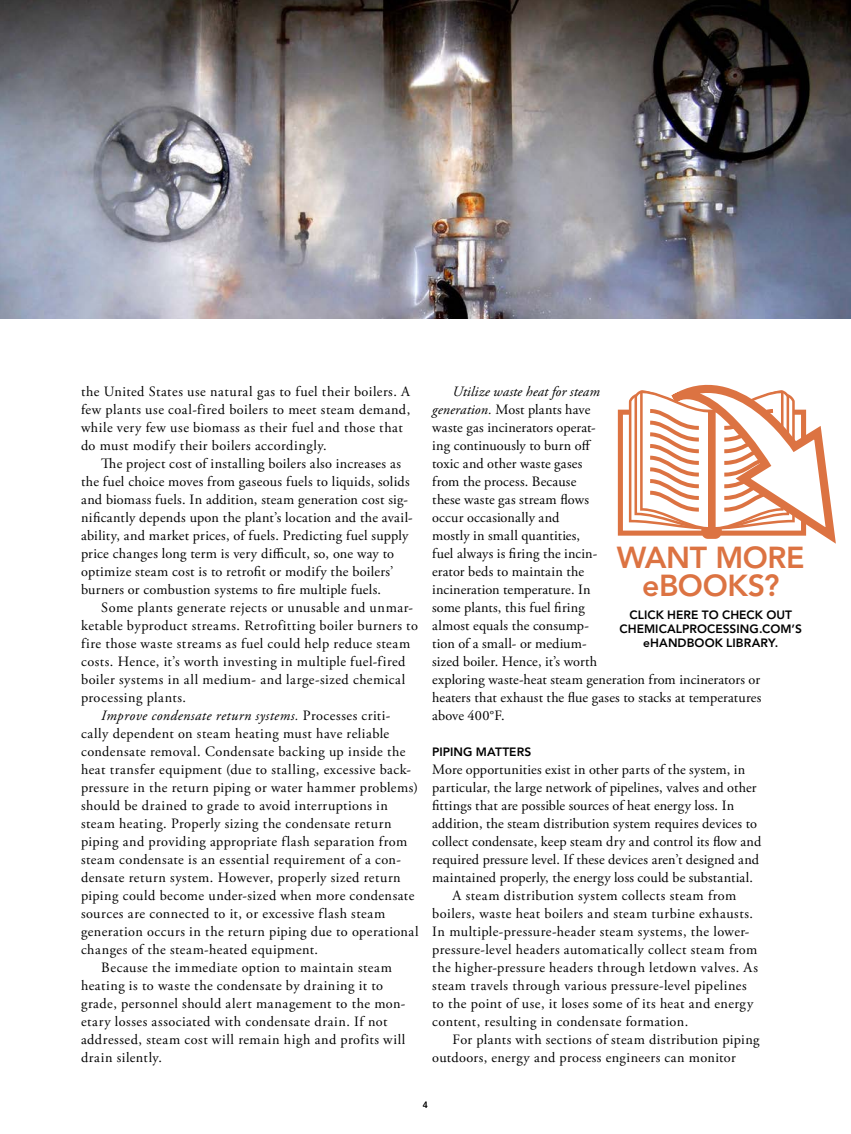
<style>
.page{position:relative;width:851px;height:1134px;background:#fff}
.page>*{position:absolute;margin:0;border:0;box-sizing:border-box;transform-origin:0 0}
.t1{font:800 30.15px/28.5px "Avenir LT Std";letter-spacing:-.015em;color:#dc7342;text-align:center}
.t2{font:14.25px/18px "Adobe Garamond Pro";letter-spacing:.025em;color:#000}
.t3{font:italic 14.25px "Adobe Garamond Pro";letter-spacing:.035em;color:#000}
.t4{font:800 12px/14.4px "Avenir LT Std";letter-spacing:.005em;color:#000}
.t5{font:9px "Avenir LT Std";color:#000}
.s1{font-style:normal}
.s2{font-style:italic}
</style>
<div class="page">
<svg style="left:617px;top:384px;width:219px;height:160px"></svg>
<img style="left:0;top:0;width:850px;height:319px">
<p class="t2" style="left:81px;top:383px;width:331px">the United States use natural gas to fuel their boilers. A few plants use coal-fired boilers to meet steam demand, while very few use biomass as their fuel and those that do must modify their boilers accordingly.</p>
<p class="t2" style="left:81px;top:455px;width:333px;text-indent:20px">The project cost of installing boilers also increases as the fuel choice moves from gaseous fuels to liquids, solids and biomass fuels. In addition, steam generation cost sig&shy;nificantly depends upon the plant’s location and the avail&shy;ability, and market prices, of fuels. Predicting fuel supply price changes long term is very difficult, so, one way to optimize steam cost is to retrofit or modify the boilers’ burners or combustion systems to fire multiple fuels.</p>
<p class="t2" style="left:101px;top:599px;width:313px">Some plants generate rejects or unusable and unmar-</p>
<p class="t2" style="left:81px;top:617px;width:338px">ketable byproduct streams. Retrofitting boiler burners to</p>
<p class="t2" style="left:81px;top:635px;width:331px">fire those waste streams as fuel could help reduce steam</p>
<p class="t2" style="left:81px;top:653px;width:326px">costs. Hence, it’s worth investing in multiple fuel-fired</p>
<p class="t2" style="left:81px;top:671px;width:326px">boiler systems in all medium- and large-sized chemical</p>
<p class="t2" style="left:81px;top:689px;width:107px">processing plants.</p>
<p class="t3" style="left:101px;top:707px;width:290px">Improve condensate return systems. <span class="s1">Processes criti-</span></p>
<p class="t2" style="left:81px;top:725px;width:310px">cally dependent on steam heating must have reliable</p>
<p class="t2" style="left:81px;top:743px;width:326px">condensate removal. Condensate backing up inside the</p>
<p class="t2" style="left:81px;top:761px;width:331px">heat transfer equipment (due to stalling, excessive back-</p>
<p class="t2" style="left:81px;top:779px;width:338px">pressure in the return piping or water hammer problems)</p>
<p class="t2" style="left:81px;top:797px;width:308px">should be drained to grade to avoid interruptions in</p>
<p class="t2" style="left:81px;top:815px;width:312px">steam heating. Properly sizing the condensate return</p>
<p class="t2" style="left:81px;top:833px;width:328px">piping and providing appropriate flash separation from</p>
<p class="t2" style="left:81px;top:851px;width:321px">steam condensate is an essential requirement of a con-</p>
<p class="t2" style="left:81px;top:869px;width:321px">densate return system. However, properly sized return</p>
<p class="t2" style="left:81px;top:887px;width:335px">piping could become under-sized when more condensate</p>
<p class="t2" style="left:81px;top:905px;width:306px">sources are connected to it, or excessive flash steam</p>
<p class="t2" style="left:81px;top:923px;width:339px">generation occurs in the return piping due to operational</p>
<p class="t2" style="left:81px;top:941px;width:239px">changes of the steam-heated equipment.</p>
<p class="t2" style="left:101px;top:959px;width:292px">Because the immediate option to maintain steam</p>
<p class="t2" style="left:81px;top:977px;width:303px">heating is to waste the condensate by draining it to</p>
<p class="t2" style="left:81px;top:995px;width:326px">grade, personnel should alert management to the mon-</p>
<p class="t2" style="left:81px;top:1013px;width:308px">etary losses associated with condensate drain. If not</p>
<p class="t2" style="left:81px;top:1031px;width:326px">addressed, steam cost will remain high and profits will</p>
<p class="t2" style="left:81px;top:1049px;width:82px">drain silently.</p>
<p class="t2" style="left:432px;top:383px;width:330px;text-indent:20px"><span class="s2">Utilize waste heat for steam<br>generation.</span> Most plants have<br>waste gas incinerators operat-<br>ing continuously to burn off<br>toxic and other waste gases<br>from the process. Because<br>these waste gas stream flows<br>occur occasionally and<br>mostly in small quantities,<br>fuel always is firing the incin-<br>erator beds to maintain the<br>incineration temperature. In<br>some plants, this fuel firing<br>almost equals the consump-<br>tion of a small- or medium-<br>sized boiler. Hence, it’s worth<br>exploring waste-heat steam generation from incinerators or heaters that exhaust the flue gases to stacks at temperatures above 400°F.</p>
<p class="t4" style="left:432px;top:745px;width:99px">PIPING MATTERS</p>
<p class="t2" style="left:432px;top:761px;width:314px">More opportunities exist in other parts of the system, in</p>
<p class="t2" style="left:432px;top:779px;width:326px">particular, the large network of pipelines, valves and other</p>
<p class="t2" style="left:432px;top:797px;width:303px">fittings that are possible sources of heat energy loss. In</p>
<p class="t2" style="left:432px;top:815px;width:326px">addition, the steam distribution system requires devices to</p>
<p class="t2" style="left:432px;top:833px;width:330px">collect condensate, keep steam dry and control its flow and</p>
<p class="t2" style="left:432px;top:851px;width:328px">required pressure level. If these devices aren’t designed and</p>
<p class="t2" style="left:432px;top:869px;width:322px">maintained properly, the energy loss could be substantial.</p>
<p class="t2" style="left:452px;top:887px;width:285px">A steam distribution system collects steam from</p>
<p class="t2" style="left:432px;top:905px;width:322px">boilers, waste heat boilers and steam turbine exhausts.</p>
<p class="t2" style="left:432px;top:923px;width:319px">In multiple-pressure-header steam systems, the lower-</p>
<p class="t2" style="left:432px;top:941px;width:326px">pressure-level headers automatically collect steam from</p>
<p class="t2" style="left:432px;top:959px;width:327px">the higher-pressure headers through letdown valves. As</p>
<p class="t2" style="left:432px;top:977px;width:316px">steam travels through various pressure-level pipelines</p>
<p class="t2" style="left:432px;top:995px;width:322px">to the point of use, it loses some of its heat and energy</p>
<p class="t2" style="left:432px;top:1013px;width:257px">content, resulting in condensate formation.</p>
<p class="t2" style="left:452px;top:1031px;width:308px">For plants with sections of steam distribution piping</p>
<p class="t2" style="left:432px;top:1049px;width:305px">outdoors, energy and process engineers can monitor</p>
<h1 class="t1" style="left:617px;top:543px;width:189px">WANT MO RE<br>EBOO KS?</h1>
<p class="t4" style="left:619px;top:607px;width:174px;text-indent:10px">CLICK H ERE TO CH ECK O UT<br>CH EM ICALPROCESSING.COM</p>
<p class="t4" style="left:791px;top:622px;width:10px">’S</p>
<p class="t4" style="left:643px;top:636px;width:136px">EHANDBOO K LIBRARY.</p>
<p class="t5" style="left:423px;top:1099px;width:7px">4</p>
</div>
